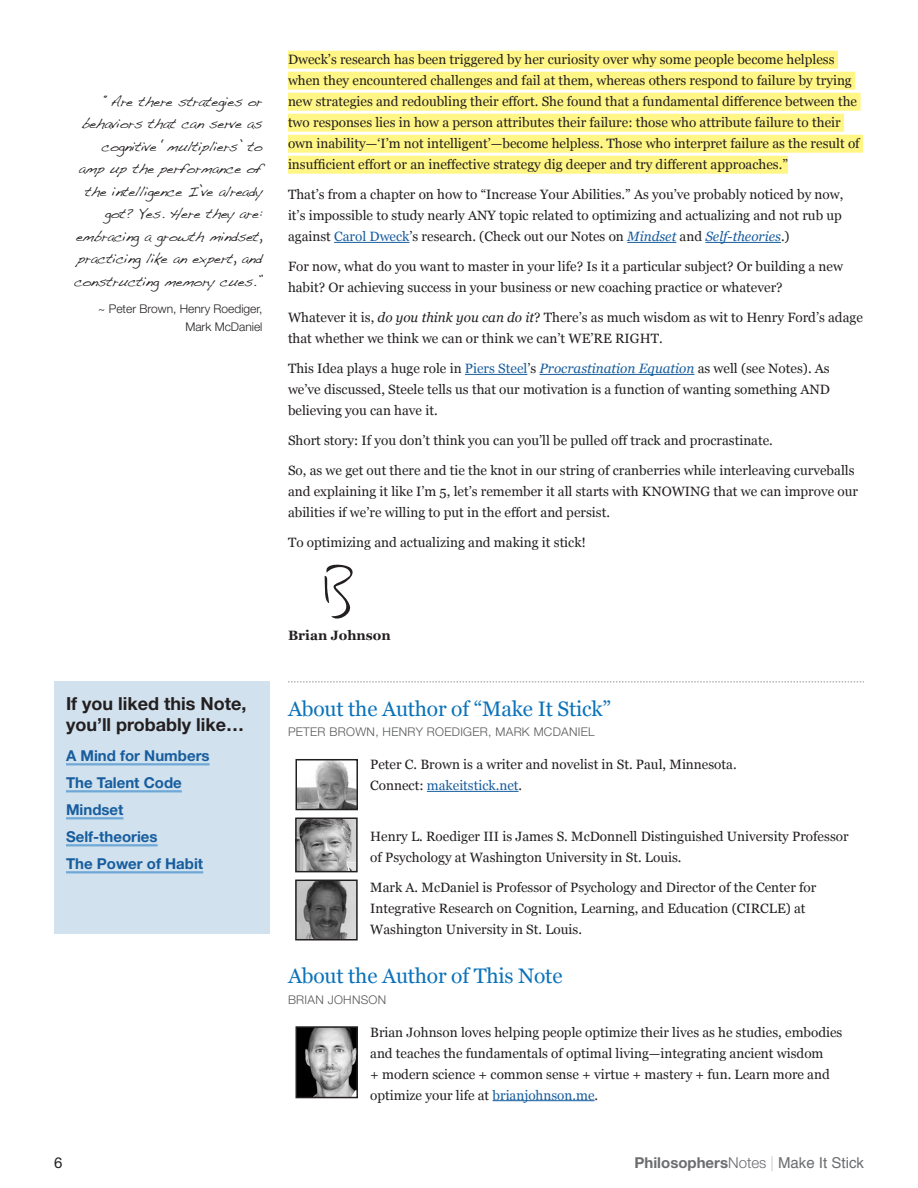
<style>
.page{position:relative;width:918px;height:1188px;background:#fff}
.page>*{position:absolute;margin:0;border:0;box-sizing:border-box;transform-origin:0 0}
.t1{font:21px "Georgia";letter-spacing:-.01em;color:#0b72ba}
.t2{font:700 18px/21.6px "Helvetica Neue";color:#231f20}
.RECOMMENDATION_H2{font:700 15px "Helvetica Neue";color:#175d9e}
.t3{font:700 15px "Helvetica Neue";color:#6c6d70}
.t4{font:15px "Helvetica Neue";color:#231f20}
.t5{font:13.5px/21px "Georgia";color:#231f20}
.P_BOLD_NAME{font:700 13.5px "Georgia";color:#231f20}
.QUOTES{font:12px/22.5px "Dakota";letter-spacing:-.025em;color:#231f20;text-align:right}
.META{font:300 12px "Helvetica Neue";letter-spacing:.025em;color:#57585a}
.QUOTE_CITE{font:300 12px/18px "Helvetica Neue";color:#231f20;text-align:right}
.s1{color:#175d9e}
.s2{font-style:italic;color:#175d9e}
.s3{font-style:italic}
.s4{font-weight:300}
.s5{font-weight:200}
.s6{font-family:"Helvetica";font-weight:400}
</style>
<div class="page">
<div style="left:288px;top:51px;width:550px;height:18px;background:#fff685"></div>
<div style="left:288px;top:72px;width:567px;height:18px;background:#fff685"></div>
<div style="left:288px;top:93px;width:573px;height:18px;background:#fff685"></div>
<div style="left:288px;top:114px;width:556px;height:18px;background:#fff685"></div>
<div style="left:288px;top:135px;width:575px;height:18px;background:#fff685"></div>
<div style="left:288px;top:156px;width:500px;height:18px;background:#fff685"></div>
<hr style="left:334px;top:242px;width:76px;height:1px;background:#175d9e">
<hr style="left:627px;top:242px;width:49px;height:1px;background:#175d9e">
<hr style="left:705px;top:242px;width:76px;height:1px;background:#175d9e">
<hr style="left:465px;top:374px;width:62px;height:1px;background:#175d9e">
<hr style="left:540px;top:374px;width:154px;height:1px;background:#175d9e">
<div style="left:54px;top:682px;width:216px;height:252px;background:#d1e1ed"></div>
<hr style="left:66px;top:763px;width:144px;height:2px;background:#6fa8d6">
<hr style="left:66px;top:790px;width:116px;height:2px;background:#6fa8d6">
<hr style="left:66px;top:817px;width:57px;height:2px;background:#6fa8d6">
<hr style="left:66px;top:844px;width:92px;height:2px;background:#6fa8d6">
<hr style="left:66px;top:871px;width:137px;height:2px;background:#6fa8d6">
<svg style="left:288px;top:682px;width:576px;height:1px"></svg>
<img style="left:299px;top:762px;width:56px;height:45px">
<div style="left:296px;top:759px;width:62px;height:51px;border:2px solid #231f20"></div>
<hr style="left:427px;top:791px;width:92px;height:1px;background:#175d9e">
<img style="left:299px;top:1029px;width:56px;height:66px">
<div style="left:296px;top:1026px;width:62px;height:72px;border:2px solid #231f20"></div>
<hr style="left:493px;top:1100px;width:102px;height:1px;background:#175d9e">
<svg style="left:324px;top:564px;width:29px;height:55px"></svg>
<img style="left:298px;top:883px;width:57px;height:54px">
<div style="left:295px;top:880px;width:63px;height:60px;border:2px solid #231f20"></div>
<img style="left:298px;top:821px;width:57px;height:48px">
<div style="left:295px;top:818px;width:63px;height:54px;border:2px solid #231f20"></div>
<p class="QUOTES" style="left:74px;top:92px;width:190px">“Are there strategies or behaviors that can serve as cognitive ‘multipliers’ to amp up the performance of the intelligence I’ve already got? Yes. Here they are: embracing a growth mindset, practicing like an expert, and constructing memory cues.”</p>
<p class="QUOTE_CITE" style="left:98px;top:299px;width:166px">~ Peter Brown, Henry Roediger,<br>Mark McDaniel</p>
<p class="t5" style="left:288px;top:49px;width:573px">Dweck’s research has been triggered by her curiosity over why some people become helpless when they encountered challenges and fail at them, whereas others respond to failure by trying new strategies and redoubling their effort. She found that a fundamental difference between the two responses lies in how a person attributes their failure: those who attribute failure to their own inability—‘I’m not intelligent’—become helpless. Those who interpret failure as the result of insufficient effort or an ineffective strategy dig deeper and try different approaches.”</p>
<p class="t5" style="left:288px;top:184px;width:557px;text-align:justify">That’s from a chapter on how to “Increase Your Abilities.” As you’ve probably noticed by now, it’s impossible to study nearly ANY topic related to optimizing and actualizing and not rub up against <span class="s1">Carol Dweck</span>’s research. (Check out our Notes on <span class="s2">Mindset</span> and <span class="s2">Self-theories</span>.)</p>
<p class="t5" style="left:288px;top:256px;width:557px">For now, what do you want to master in your life? Is it a particular subject? Or building a new habit? Or achieving success in your business or new coaching practice or whatever?</p>
<p class="t5" style="left:288px;top:307px;width:576px">Whatever it is, <span class="s3">do you think you can do it</span>? There’s as much wisdom as wit to Henry Ford’s adage that whether we think we can or think we can’t WE’RE RIGHT.</p>
<p class="t5" style="left:288px;top:358px;width:543px;text-align:justify">This Idea plays a huge role in <span class="s1">Piers Steel</span>’s <span class="s2">Procrastination Equation</span> as well (see Notes). As we’ve discussed, Steele tells us that our motivation is a function of wanting something AND believing you can have it.</p>
<p class="t5" style="left:288px;top:430px;width:486px">Short story: If you don’t think you can you’ll be pulled off track and procrastinate.</p>
<p class="t5" style="left:288px;top:460px;width:572px">So, as we get out there and tie the knot in our string of cranberries while interleaving curveballs and explaining it like I’m 5, let’s remember it all starts with KNOWING that we can improve our abilities if we’re willing to put in the effort and persist.</p>
<p class="t5" style="left:288px;top:532px;width:300px">To optimizing and actualizing and making it stick!</p>
<h3 class="t2" style="left:66px;top:693px;width:182px">If you liked this Note, you’ll probably like…</h3>
<p class="RECOMMENDATION_H2" style="left:66px;top:744px;width:145px">A Mind for Numbers</p>
<p class="RECOMMENDATION_H2" style="left:66px;top:771px;width:117px">The Talent Code</p>
<p class="RECOMMENDATION_H2" style="left:66px;top:798px;width:59px">Mindset</p>
<p class="RECOMMENDATION_H2" style="left:66px;top:825px;width:93px">Self-theories</p>
<p class="RECOMMENDATION_H2" style="left:66px;top:852px;width:139px">The Power of Habit</p>
<p class="P_BOLD_NAME" style="left:288px;top:626px;width:104px">Brian Johnson</p>
<h1 class="t1" style="left:288px;top:696px;width:325px">About the Author of “Make It Stick”</h1>
<p class="META" style="left:288px;top:723px;width:308px">PETER BROWN, HENRY ROEDIGER, MARK MCDANIEL</p>
<p class="t5" style="left:370px;top:754px;width:368px">Peter C. Brown is a writer and novelist in St. Paul, Minnesota.<br>Connect: <span class="s1">makeitstick.net</span>.</p>
<p class="t5" style="left:370px;top:826px;width:480px">Henry L. Roediger III is James S. McDonnell Distinguished University Professor of Psychology at Washington University in St. Louis.</p>
<p class="t5" style="left:370px;top:877px;width:448px">Mark A. McDaniel is Professor of Psychology and Director of the Center for<br>Integrative Research on Cognition, Learning, and Education (CIRCLE) at<br>Washington University in St. Louis.</p>
<h1 class="t1" style="left:288px;top:963px;width:276px">About the Author of This Note</h1>
<p class="META" style="left:288px;top:990px;width:100px">BRIAN JOHNSON</p>
<p class="t5" style="left:370px;top:1022px;width:474px">Brian Johnson loves helping people optimize their lives as he studies, embodies and teaches the fundamentals of optimal living—integrating ancient wisdom<br>+ modern science + common sense + virtue + mastery + fun. Learn more and optimize your life at <span class="s1">brianjohnson.me</span>.</p>
<p class="t4" style="left:54px;top:1152px;width:10px">6</p>
<p class="t3" style="left:635px;top:1151px;width:231px">Philosophers<span class="s4">Notes</span> <span class="s5">|</span> <span class="s6">Make It Stick</span></p>
</div>
